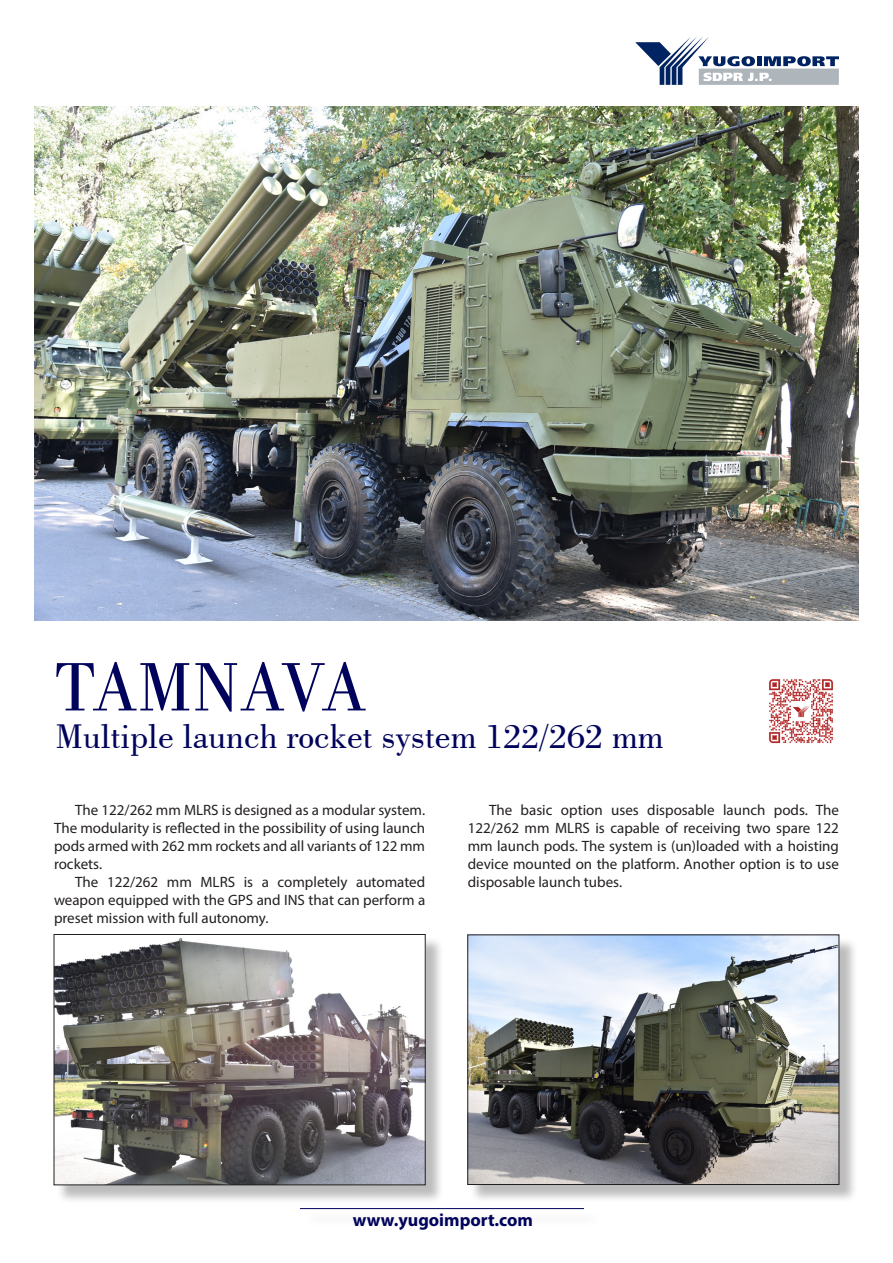
<style>
.page{position:relative;width:893px;height:1263px;background:#fff}
.page>*{position:absolute;margin:0;border:0;box-sizing:border-box;transform-origin:0 0}
.Naslov{font:72px "Bodoni BT";letter-spacing:-.02em;color:#00035c}
.Podnaslov{font:36px "Bodoni BT";color:#00035c}
.t1{font:700 18px "Myriad Pro";color:#00035c}
.Text{font:15px/18px "Myriad Pro";color:#231f20;text-align:justify}
</style>
<div class="page">
<svg style="left:635px;top:37px;width:204px;height:48px"></svg>
<hr style="left:300px;top:1208px;width:284px;height:1px;background:#00035c">
<div style="left:470px;top:937px;width:388px;height:266px;background:#231f20;opacity:.3"></div>
<img style="left:469px;top:936px;width:368px;height:247px">
<div style="left:467px;top:934px;width:372px;height:251px;border:1px solid #231f20"></div>
<div style="left:56px;top:936px;width:388px;height:268px;background:#231f20;opacity:.3"></div>
<img style="left:56px;top:936px;width:368px;height:247px">
<div style="left:54px;top:934px;width:372px;height:251px;border:1px solid #231f20"></div>
<img style="left:769px;top:679px;width:65px;height:65px">
<img style="left:34px;top:106px;width:825px;height:515px">
<p class="Naslov" style="left:56px;top:643px;width:312px">TAMNAVA</p>
<p class="Podnaslov" style="left:56px;top:714px;width:610px">Multiple launch rocket system 122/262 mm</p>
<p class="Text" style="left:54px;top:801px;width:373px;text-indent:21px">The 122/262 mm MLRS is designed as a modular system.<br>The modularity is reflected in the possibility of using launch pods armed with 262 mm rockets and all variants of 122 mm rockets.</p>
<p class="Text" style="left:54px;top:873px;width:373px;text-indent:21px">The 122/262 mm MLRS is a completely automated weapon equipped with the GPS and INS that can perform a preset mission with full autonomy.</p>
<p class="Text" style="left:468px;top:801px;width:373px;text-indent:21px">The basic option uses disposable launch pods. The 122/262 mm MLRS is capable of receiving two spare 122 mm launch pods. The system is (un)loaded with a hoisting device mounted on the platform. Another option is to use disposable launch tubes.</p>
<p class="t1" style="left:353px;top:1208px;width:182px">www.yugoimport.com</p>
</div>
